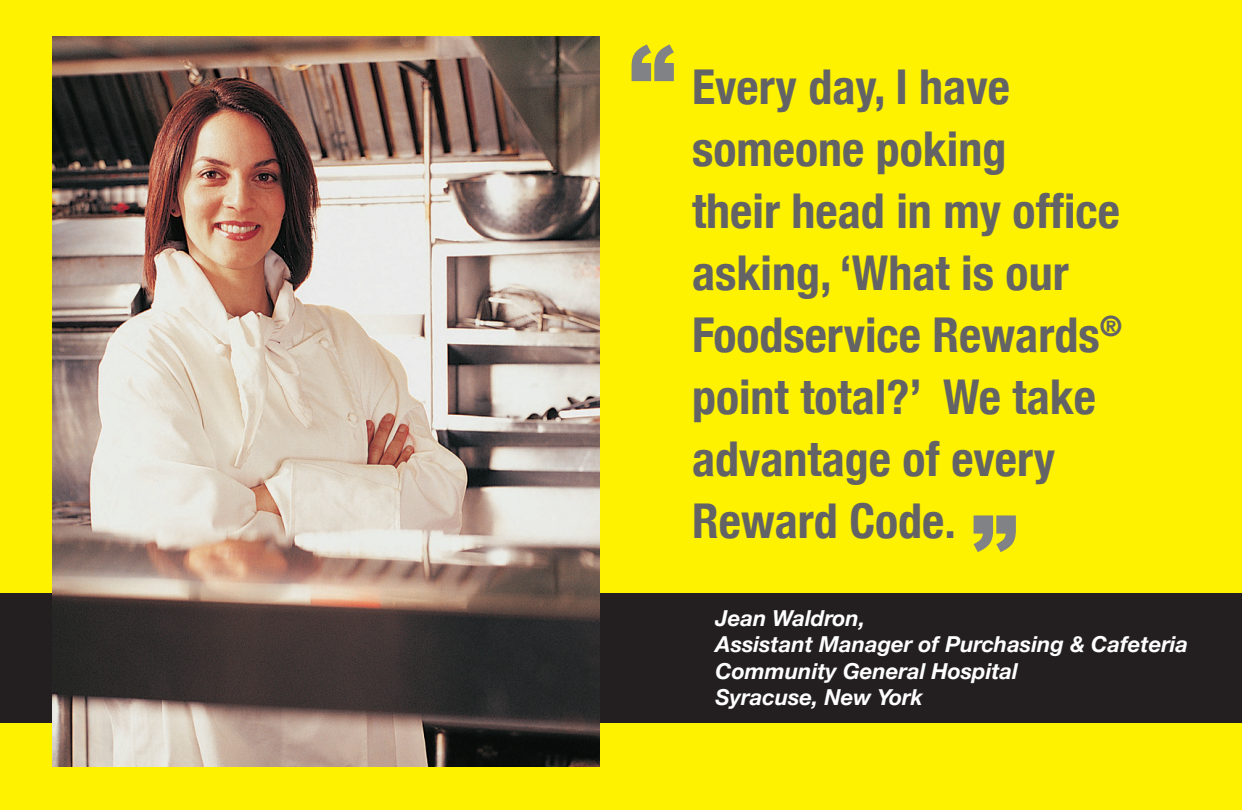
<style>
.page{position:relative;width:1242px;height:810px;background:#fef200}
.page>*{position:absolute;margin:0;border:0;box-sizing:border-box;transform-origin:0 0}
.t1{font:900 92px "Arial";color:#808285}
.t2{font:700 condensed 48px/62px "Helvetica Neue";color:#636366}
.t3{font:italic 700 22px "Helvetica Neue";color:#fff}
</style>
<div class="page">
<div style="left:0;top:593px;width:1242px;height:130px;background:#231f20"></div>
<img style="left:52px;top:36px;width:547px;height:730px">
<p class="t1" style="left:629px;top:27px;width:47px">“</p>
<p class="t2" style="left:692px;top:55px;width:319px">Every day, I have someone poking</p>
<p class="t2" style="left:692px;top:179px;width:431px">their head in my office asking, ‘What is our<br>Foodservice Rewards<sup>® </sup>point total?’ We take advantage of every<br>Reward Code.</p>
<p class="t1" style="left:971px;top:498px;width:47px">”</p>
<p class="t3" style="left:716px;top:604px;width:151px">Jean Waldron,</p>
<p class="t3" style="left:716px;top:631px;width:474px">Assistant Manager of Purchasing &amp; Cafeteria</p>
<p class="t3" style="left:716px;top:657px;width:304px">Community General Hospital</p>
<p class="t3" style="left:716px;top:684px;width:209px">Syracuse, New York</p>
</div>
